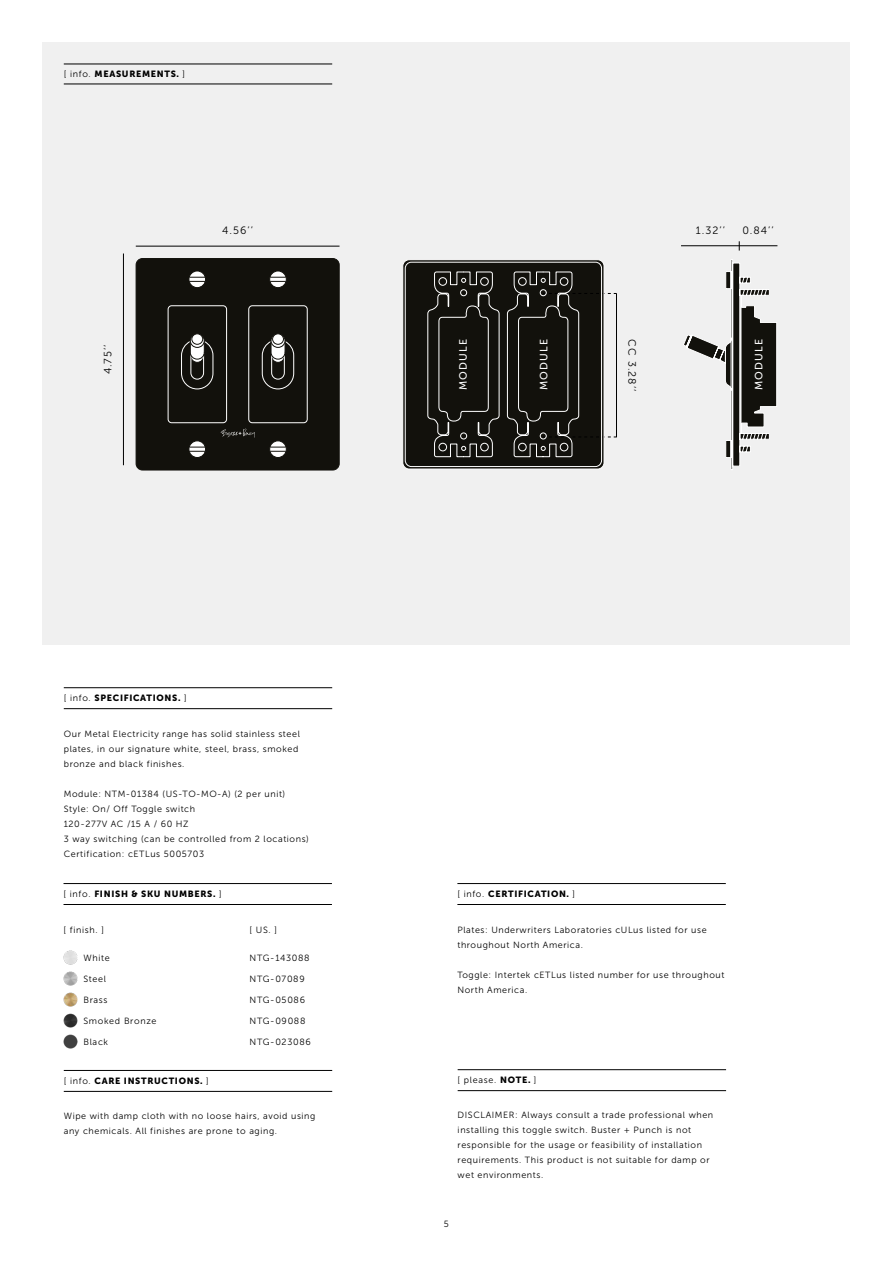
<style>
.page{position:relative;width:893px;height:1263px;background:#fff}
.page>*{position:absolute;margin:0;border:0;box-sizing:border-box;transform-origin:0 0}
.t1{font:10.65px "Museo Sans 300";letter-spacing:.1em;color:#000}
.t2{font:10.65px "Museo Sans 500";letter-spacing:.1em;color:#fff}
.t3{font:9px/15px "Museo Sans 300";letter-spacing:.065em;color:#000}
.t4{font:9px "Museo Sans 900";letter-spacing:.075em;color:#000}
.s1{font-family:"Museo Sans 300"}
.s2{font-family:"Museo Sans 900"}
</style>
<div class="page">
<div style="left:43px;top:43px;width:807px;height:602px;background:#f0f0f0"></div>
<div style="left:405px;top:262px;width:197px;height:204px;background:#12110c;border-radius:6px"></div>
<hr style="left:64px;top:1070px;width:268px;height:1px;background:#000">
<hr style="left:64px;top:1091px;width:268px;height:1px;background:#000">
<hr style="left:64px;top:687px;width:268px;height:1px;background:#000">
<hr style="left:64px;top:708px;width:268px;height:1px;background:#000">
<hr style="left:64px;top:84px;width:268px;height:1px;background:#000">
<hr style="left:64px;top:64px;width:268px;height:1px;background:#000">
<hr style="left:64px;top:883px;width:268px;height:1px;background:#000">
<hr style="left:64px;top:904px;width:268px;height:1px;background:#000">
<hr style="left:458px;top:1069px;width:268px;height:1px;background:#000">
<hr style="left:458px;top:1090px;width:268px;height:1px;background:#000">
<img style="left:64px;top:971px;width:14px;height:14px">
<img style="left:64px;top:992px;width:14px;height:14px">
<img style="left:64px;top:1013px;width:14px;height:14px">
<img style="left:64px;top:1035px;width:14px;height:14px">
<img style="left:64px;top:950px;width:14px;height:14px">
<hr style="left:457px;top:883px;width:269px;height:1px;background:#000">
<hr style="left:457px;top:904px;width:269px;height:1px;background:#000">
<hr style="left:136px;top:246px;width:203px;height:1px;background:#000">
<hr style="left:123px;top:253px;width:1px;height:212px;background:#000">
<div style="left:136px;top:259px;width:203px;height:211px;background:#12110c;border-radius:6px"></div>
<div style="left:136px;top:258px;width:203px;height:212px;border:1px solid #12110c;border-radius:6px"></div>
<svg style="left:270px;top:271px;width:16px;height:17px"></svg>
<div style="left:269px;top:271px;width:18px;height:17px;border:1px solid #12110c;border-radius:50%"></div>
<svg style="left:270px;top:277px;width:16px;height:5px"></svg>
<svg style="left:189px;top:271px;width:17px;height:17px"></svg>
<div style="left:189px;top:271px;width:17px;height:17px;border:1px solid #12110c;border-radius:50%"></div>
<svg style="left:189px;top:277px;width:16px;height:5px"></svg>
<svg style="left:270px;top:441px;width:16px;height:16px"></svg>
<div style="left:269px;top:440px;width:18px;height:18px;border:1px solid #12110c;border-radius:50%"></div>
<svg style="left:270px;top:447px;width:16px;height:5px"></svg>
<svg style="left:189px;top:441px;width:17px;height:16px"></svg>
<div style="left:189px;top:440px;width:17px;height:18px;border:1px solid #12110c;border-radius:50%"></div>
<svg style="left:189px;top:447px;width:16px;height:5px"></svg>
<svg style="left:221px;top:429px;width:33px;height:9px"></svg>
<svg style="left:167px;top:305px;width:141px;height:118px"></svg>
<svg style="left:190px;top:334px;width:14px;height:13px"></svg>
<div style="left:190px;top:334px;width:15px;height:14px;border:1px solid #12110c;border-radius:50%"></div>
<svg style="left:271px;top:334px;width:14px;height:13px"></svg>
<div style="left:271px;top:334px;width:14px;height:14px;border:1px solid #12110c;border-radius:50%"></div>
<div style="left:192px;top:334px;width:11px;height:10px;background:#fff;border-radius:50%"></div>
<div style="left:191px;top:333px;width:12px;height:12px;border:1px solid #12110c;border-radius:50%"></div>
<div style="left:273px;top:334px;width:10px;height:10px;background:#fff;border-radius:50%"></div>
<div style="left:272px;top:333px;width:12px;height:12px;border:1px solid #12110c;border-radius:50%"></div>
<hr style="left:681px;top:245px;width:96px;height:1px;background:#000">
<svg style="left:683px;top:259px;width:94px;height:211px"></svg>
<div style="left:402px;top:259px;width:202px;height:210px;border:1px solid #fff;border-radius:6px"></div>
<svg style="left:427px;top:271px;width:190px;height:186px"></svg>
<div style="left:405px;top:262px;width:197px;height:205px;border:1px solid #fff;border-radius:6px"></div>
<p class="t4" style="left:64px;top:69px;width:123px"><span class="s1">[ info.</span> MEASUREMENTS. <span class="s1">]</span></p>
<p class="t1" style="left:222px;top:225px;width:32px">4.56’’</p>
<p class="t1" style="left:696px;top:225px;width:31px">1.32’’</p>
<p class="t1" style="left:742px;top:225px;width:33px">0.84’’</p>
<p class="t1" style="left:102px;top:374px;width:31px;rotate:-90deg">4.75’’</p>
<p class="t1" style="left:638px;top:339px;width:54px;rotate:90deg">CC 3.28’’</p>
<p class="t2" style="left:457px;top:390px;width:52px;rotate:-90deg">MODULE</p>
<p class="t2" style="left:538px;top:390px;width:52px;rotate:-90deg">MODULE</p>
<p class="t2" style="left:753px;top:390px;width:52px;rotate:-90deg">MODULE</p>
<p class="t4" style="left:64px;top:693px;width:124px"><span class="s1">[ info.</span> SPECIFICATIONS. <span class="s1">]</span></p>
<p class="t3" style="left:64px;top:726px;width:238px">Our Metal Electricity range has solid stainless steel plates, in our signature white, steel, brass, smoked bronze and black finishes.</p>
<p class="t3" style="left:64px;top:786px;width:247px">Module: NTM-01384 (US-TO-MO-A) (2 per unit)<br>Style: On/ Off Toggle switch<br>120-277V AC /15 A / 60 HZ<br>3 way switching (can be controlled from 2 locations)<br>Certification: cETLus 5005703</p>
<p class="t4" style="left:64px;top:889px;width:160px"><span class="s1">[ info.</span> FINISH &amp; SKU NUMBERS. <span class="s1">]</span></p>
<p class="t3" style="left:64px;top:922px;width:42px">[ finish. ]</p>
<p class="t3" style="left:250px;top:922px;width:29px">[ US. ]</p>
<p class="t3" style="left:83px;top:950px;width:28px">White</p>
<p class="t3" style="left:83px;top:971px;width:24px">Steel</p>
<p class="t3" style="left:83px;top:992px;width:26px">Brass</p>
<p class="t3" style="left:83px;top:1013px;width:75px">Smoked Bronze</p>
<p class="t3" style="left:83px;top:1034px;width:26px">Black</p>
<p class="t4" style="left:64px;top:1076px;width:146px"><span class="s1">[ info.</span> CARE INSTRUCTIONS. <span class="s1">]</span></p>
<p class="t3" style="left:250px;top:950px;width:62px">NTG-143088</p>
<p class="t3" style="left:250px;top:971px;width:57px">NTG-07089</p>
<p class="t3" style="left:250px;top:992px;width:57px">NTG-05086</p>
<p class="t3" style="left:250px;top:1013px;width:57px">NTG-09088</p>
<p class="t3" style="left:250px;top:1034px;width:63px">NTG-023086</p>
<p class="t3" style="left:64px;top:1108px;width:253px">Wipe with damp cloth with no loose hairs, avoid using any chemicals. All finishes are prone to aging.</p>
<p class="t4" style="left:457px;top:889px;width:119px"><span class="s1">[ info.</span> CERTIFICATION. <span class="s1">]</span></p>
<p class="t3" style="left:457px;top:922px;width:251px">Plates: Underwriters Laboratories cULus listed for use throughout North America.</p>
<p class="t3" style="left:457px;top:967px;width:269px">Toggle: Intertek cETLus listed number for use throughout<br>North America.</p>
<p class="t3" style="left:458px;top:1073px;width:80px">[ please. <span class="s2">NOTE.</span> ]</p>
<p class="t3" style="left:458px;top:1107px;width:257px">DISCLAIMER: Always consult a trade professional when installing this toggle switch. Buster + Punch is not responsible for the usage or feasibility of installation requirements. This product is not suitable for damp or wet environments.</p>
<p class="t3" style="left:444px;top:1217px;width:7px">5</p>
</div>
